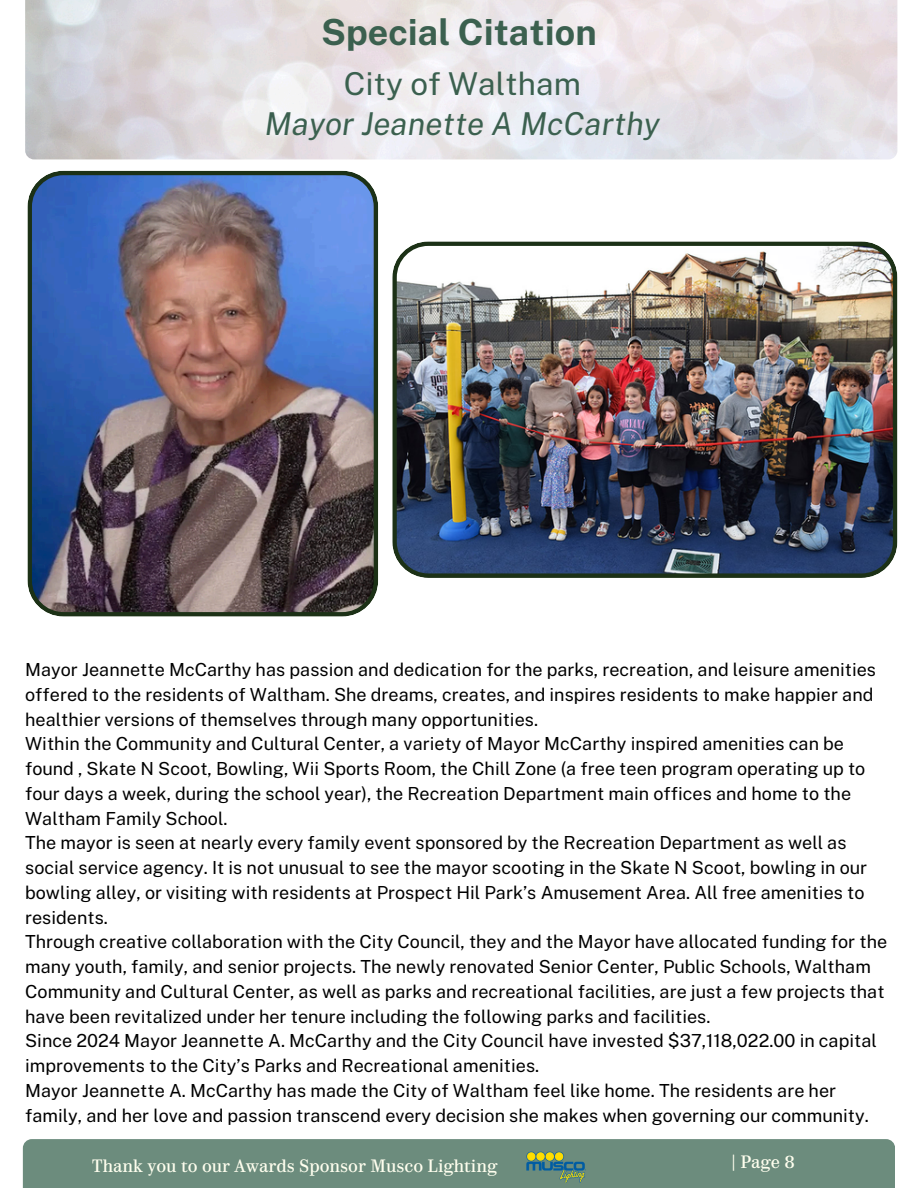
<style>
.page{position:relative;width:918px;height:1188px;background:#fff}
.page>*{position:absolute;margin:0;border:0;box-sizing:border-box;transform-origin:0 0}
.t1{font:700 36px "Public Sans";color:#3b604f}
.t2{font:italic 31.5px/40.5px "Public Sans";color:#3b604f;text-align:center}
.t3{font:18px/24.8px "Public Sans";color:#000}
.t4{font:16.95px "Parmigiano Piccolo HL";color:#ffffef}
.s1{font-style:normal}
</style>
<div class="page">
<div style="left:23px;top:1139px;width:872px;height:49px;background:#6c8c7d"></div>
<img style="left:526px;top:1151px;width:59px;height:32px">
<img style="left:27px;top:171px;width:351px;height:445px">
<img style="left:392px;top:241px;width:505px;height:337px">
<h1 class="t1" style="left:321px;top:11px;width:277px">Special Citation</h1>
<h2 class="t2" style="left:265px;top:63px;width:396px"><span class="s1">City of Waltham<br></span>Mayor Jeanette A McCarthy</h2>
<p class="t3" style="left:25px;top:657px;width:853px">Mayor Jeannette McCarthy has passion and dedication for the parks, recreation, and leisure amenities offered to the residents of Waltham. She dreams, creates, and inspires residents to make happier and healthier versions of themselves through many opportunities.</p>
<p class="t3" style="left:25px;top:731px;width:842px">Within the Community and Cultural Center, a variety of Mayor McCarthy inspired amenities can be found , Skate N Scoot, Bowling, Wii Sports Room, the Chill Zone (a free teen program operating up to four days a week, during the school year), the Recreation Department main offices and home to the Waltham Family School.</p>
<p class="t3" style="left:25px;top:830px;width:844px">The mayor is seen at nearly every family event sponsored by the Recreation Department as well as social service agency. It is not unusual to see the mayor scooting in the Skate N Scoot, bowling in our bowling alley, or visiting with residents at Prospect Hil Park’s Amusement Area. All free amenities to residents.</p>
<p class="t3" style="left:25px;top:929px;width:864px">Through creative collaboration with the City Council, they and the Mayor have allocated funding for the many youth, family, and senior projects. The newly renovated Senior Center, Public Schools, Waltham Community and Cultural Center, as well as parks and recreational facilities, are just a few projects that have been revitalized under her tenure including the following parks and facilities.</p>
<p class="t3" style="left:25px;top:1028px;width:853px">Since 2024 Mayor Jeannette A. McCarthy and the City Council have invested $37,118,022.00 in capital improvements to the City’s Parks and Recreational amenities.</p>
<p class="t3" style="left:25px;top:1078px;width:845px">Mayor Jeannette A. McCarthy has made the City of Waltham feel like home. The residents are her family, and her love and passion transcend every decision she makes when governing our community.</p>
<p class="t4" style="left:92px;top:1155px;width:407px">Thank you to our Awards Sponsor Musco Lighting</p>
<p class="t4" style="left:732px;top:1151px;width:65px">| Page 8</p>
</div>
